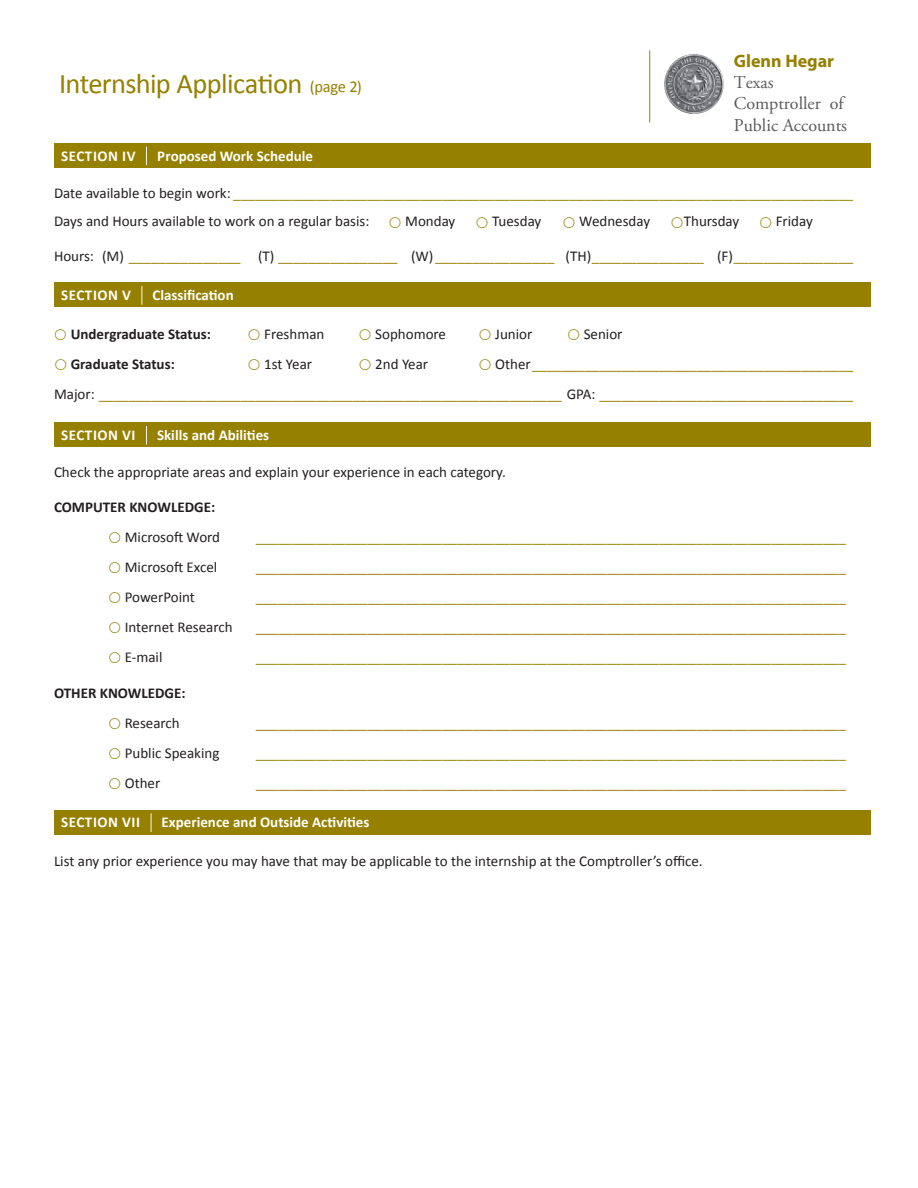
<style>
.page{position:relative;width:918px;height:1188px;background:#fff}
.page>*{position:absolute;margin:0;border:0;box-sizing:border-box;transform-origin:0 0}
.t1{font:28.5px "Calibri";letter-spacing:-.025em;color:#968000}
.t2{font:18px/21.6px "Adobe Garamond Pro";color:#5a5a5d}
.t3{font:700 18px "Myriad Pro";color:#968000}
.t4{font:16.5px "Calibri";color:#968000}
.t5{font:15px "Calibri";color:#968000}
.t6{font:15px "Calibri";color:#231f20}
.t7{font:700 15px "Calibri";color:#fff}
.t8{font:700 15px "Calibri";color:#231f20}
.t9{font:700 15px "Calibri";letter-spacing:.04em;color:#fff}
.s1{color:#231f20}
</style>
<div class="page">
<hr style="left:649px;top:50px;width:1px;height:73px;background:#968000">
<img style="left:664px;top:54px;width:60px;height:60px">
<div style="left:54px;top:143px;width:816px;height:24px;background:#968000"></div>
<svg style="left:146px;top:147px;width:1px;height:18px"></svg>
<div style="left:54px;top:283px;width:816px;height:24px;background:#968000"></div>
<svg style="left:142px;top:286px;width:1px;height:19px"></svg>
<div style="left:54px;top:423px;width:816px;height:24px;background:#968000"></div>
<svg style="left:146px;top:426px;width:1px;height:19px"></svg>
<div style="left:54px;top:810px;width:816px;height:24px;background:#968000"></div>
<svg style="left:151px;top:813px;width:1px;height:19px"></svg>
<h1 class="t1" style="left:59px;top:66px;width:245px">Internship Application</h1>
<p class="t4" style="left:310px;top:76px;width:53px">(page 2)</p>
<p class="t3" style="left:734px;top:49px;width:102px">Glenn Hegar</p>
<p class="t2" style="left:734px;top:72px;width:115px">Texas<br>Comptroller of<br>Public Accounts</p>
<p class="t9" style="left:61px;top:146px;width:76px">SECTION IV</p>
<p class="t7" style="left:157px;top:146px;width:157px">Proposed Work Schedule</p>
<p class="t5" style="left:54px;top:183px;width:801px"><span class="s1">Date available to begin work:</span> ___________________________________________________________________________________</p>
<p class="t6" style="left:54px;top:212px;width:317px">Days and Hours available to work on a regular basis:</p>
<p class="t6" style="left:405px;top:212px;width:52px">Monday</p>
<p class="t6" style="left:492px;top:212px;width:51px">Tuesday</p>
<p class="t6" style="left:579px;top:212px;width:72px">Wednesday</p>
<p class="t6" style="left:684px;top:212px;width:57px">Thursday</p>
<p class="t6" style="left:776px;top:212px;width:39px">Friday</p>
<p class="t5" style="left:54px;top:246px;width:801px"><span class="s1">Hours: (M)</span> _______________ <span class="s1">(T)</span> ________________ <span class="s1">(W)</span>________________ <span class="s1">(TH)</span>_______________ <span class="s1">(F)</span>________________</p>
<p class="t9" style="left:61px;top:286px;width:72px">SECTION V</p>
<p class="t7" style="left:152px;top:286px;width:83px">Classification</p>
<p class="t8" style="left:71px;top:324px;width:142px">Undergraduate Status:</p>
<p class="t6" style="left:264px;top:324px;width:62px">Freshman</p>
<p class="t6" style="left:375px;top:324px;width:72px">Sophomore</p>
<p class="t6" style="left:495px;top:324px;width:39px">Junior</p>
<p class="t6" style="left:584px;top:324px;width:40px">Senior</p>
<p class="t8" style="left:71px;top:354px;width:106px">Graduate Status:</p>
<p class="t6" style="left:264px;top:354px;width:49px">1st Year</p>
<p class="t6" style="left:375px;top:354px;width:54px">2nd Year</p>
<p class="t5" style="left:495px;top:354px;width:360px"><span class="s1">Other</span>___________________________________________</p>
<p class="t5" style="left:54px;top:384px;width:801px"><span class="s1">Major:</span> ______________________________________________________________ <span class="s1">GPA:</span> __________________________________</p>
<p class="t9" style="left:61px;top:426px;width:76px">SECTION VI</p>
<p class="t7" style="left:157px;top:426px;width:114px">Skills and Abilities</p>
<p class="t6" style="left:54px;top:463px;width:453px">Check the appropriate areas and explain your experience in each category.</p>
<p class="t8" style="left:54px;top:497px;width:163px">COMPUTER KNOWLEDGE:</p>
<p class="t6" style="left:125px;top:527px;width:97px">Microsoft Word</p>
<p class="t5" style="left:256px;top:527px;width:592px">_______________________________________________________________________________</p>
<p class="t6" style="left:125px;top:557px;width:94px">Microsoft Excel</p>
<p class="t5" style="left:256px;top:557px;width:592px">_______________________________________________________________________________</p>
<p class="t6" style="left:125px;top:587px;width:72px">PowerPoint</p>
<p class="t5" style="left:256px;top:587px;width:592px">_______________________________________________________________________________</p>
<p class="t6" style="left:125px;top:617px;width:109px">Internet Research</p>
<p class="t5" style="left:256px;top:617px;width:592px">_______________________________________________________________________________</p>
<p class="t6" style="left:125px;top:647px;width:39px">E-mail</p>
<p class="t5" style="left:256px;top:647px;width:592px">_______________________________________________________________________________</p>
<p class="t8" style="left:54px;top:683px;width:133px">OTHER KNOWLEDGE:</p>
<p class="t6" style="left:125px;top:713px;width:57px">Research</p>
<p class="t5" style="left:256px;top:713px;width:592px">_______________________________________________________________________________</p>
<p class="t6" style="left:125px;top:743px;width:96px">Public Speaking</p>
<p class="t5" style="left:256px;top:743px;width:592px">_______________________________________________________________________________</p>
<p class="t6" style="left:125px;top:773px;width:37px">Other</p>
<p class="t5" style="left:256px;top:773px;width:592px">_______________________________________________________________________________</p>
<p class="t9" style="left:61px;top:813px;width:81px">SECTION VII</p>
<p class="t7" style="left:162px;top:813px;width:209px">Experience and Outside Activities</p>
<p class="t6" style="left:54px;top:852px;width:650px">List any prior experience you may have that may be applicable to the internship at the Comptroller’s office.</p>
</div>
